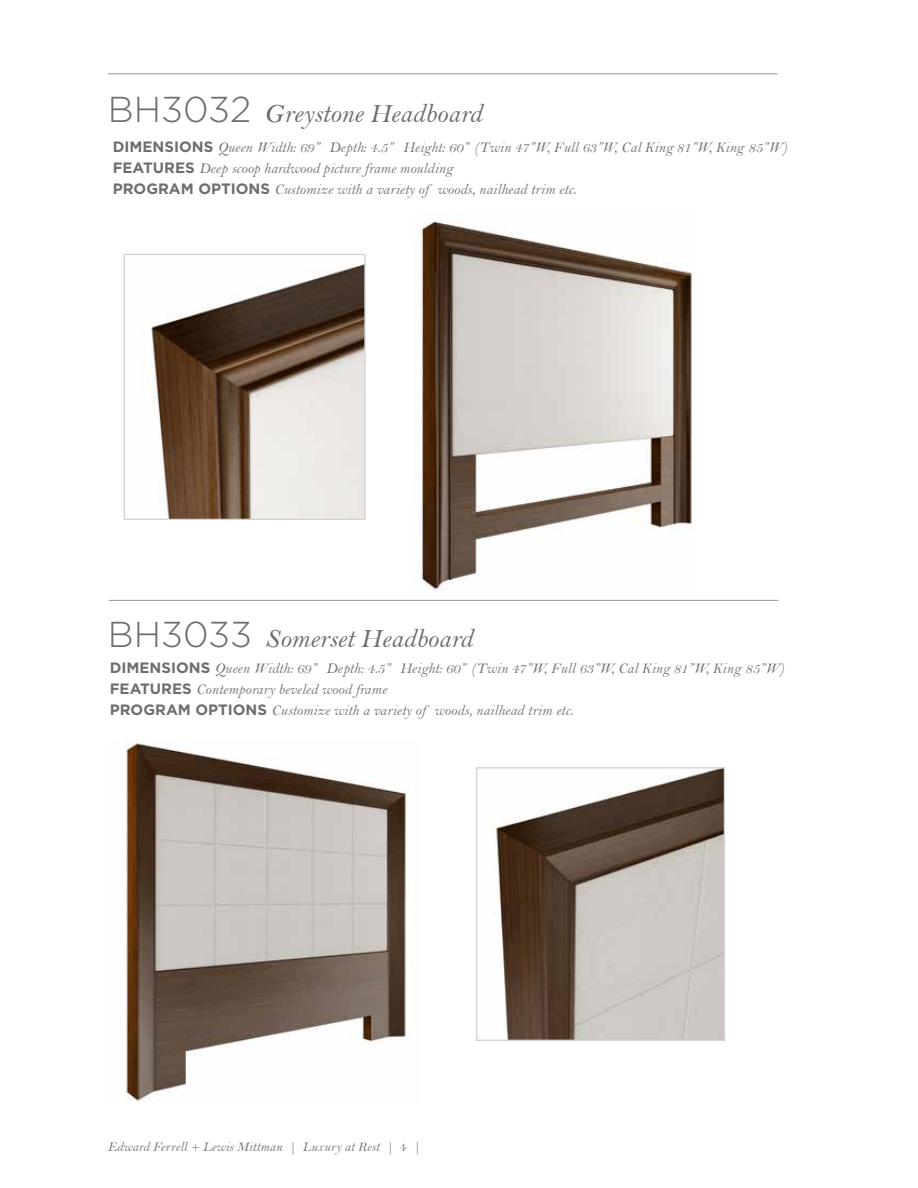
<style>
.page{position:relative;width:918px;height:1188px;background:#fff}
.page>*{position:absolute;margin:0;border:0;box-sizing:border-box;transform-origin:0 0}
.t1{font:27px "Bell MT Italic";color:#6d6e71}
.t2{font:15px/21px "Bell MT Italic";color:#77787b}
.t3{font:700 15px "Gotham";color:#6d6e71}
.t4{font:13.5px "Bell MT Italic";color:#77787b}
.s1{font-family:"Gotham";font-weight:300;font-size:36px}
.s2{font-family:"Gotham";font-weight:700;color:#6d6e71}
.s3{font-family:"Bell"}
</style>
<div class="page">
<img style="left:493px;top:769px;width:230px;height:270px">
<div style="left:476px;top:767px;width:249px;height:274px;border:1px solid #d1d3d4"></div>
<img style="left:125px;top:740px;width:286px;height:361px">
<hr style="left:108px;top:73px;width:670px;height:1px;background:#939598">
<hr style="left:109px;top:600px;width:670px;height:1px;background:#939598">
<img style="left:420px;top:219px;width:273px;height:372px">
<img style="left:150px;top:263px;width:214px;height:255px">
<div style="left:124px;top:254px;width:242px;height:266px;border:1px solid #d1d3d4"></div>
<h1 class="t1" style="left:108px;top:97px;width:376px"><span class="s1">BH3032</span> Greystone Headboard</h1>
<p class="t2" style="left:113px;top:136px;width:676px"><span class="s2">DIMENSIONS</span> Queen Width: 69” Depth: 4.5” Height: 60” (Twin 47”W, Full 63”W, Cal King 81”W, King 85”W)<br><span class="s2">FEATURES</span> Deep scoop hardwood picture frame moulding</p>
<p class="t3" style="left:113px;top:180px;width:79px">PROGRAMO</p>
<p class="t3" style="left:211px;top:180px;width:31px">PTIONS</p>
<p class="t2" style="left:275px;top:178px;width:303px">Customize with a variety of woods, nailhead trim etc.</p>
<h1 class="t1" style="left:108px;top:623px;width:367px"><span class="s1">BH3033</span> Somerset Headboard</h1>
<p class="t2" style="left:110px;top:658px;width:676px"><span class="s2">DIMENSIONS</span> Queen Width: 69” Depth: 4.5” Height: 60” (Twin 47”W, Full 63”W, Cal King 81”W, King 85”W)<br><span class="s2">FEATURES</span> Contemporary beveled wood frame</p>
<p class="t3" style="left:110px;top:701px;width:79px">PROGRAMO</p>
<p class="t3" style="left:208px;top:701px;width:31px">PTIONS</p>
<p class="t2" style="left:272px;top:700px;width:303px">Customize with a variety of woods, nailhead trim etc.</p>
<p class="t4" style="left:108px;top:1138px;width:314px">Edward Ferrell + Lewis Mittman | Luxury at Rest | <span class="s3">4</span> |</p>
</div>
